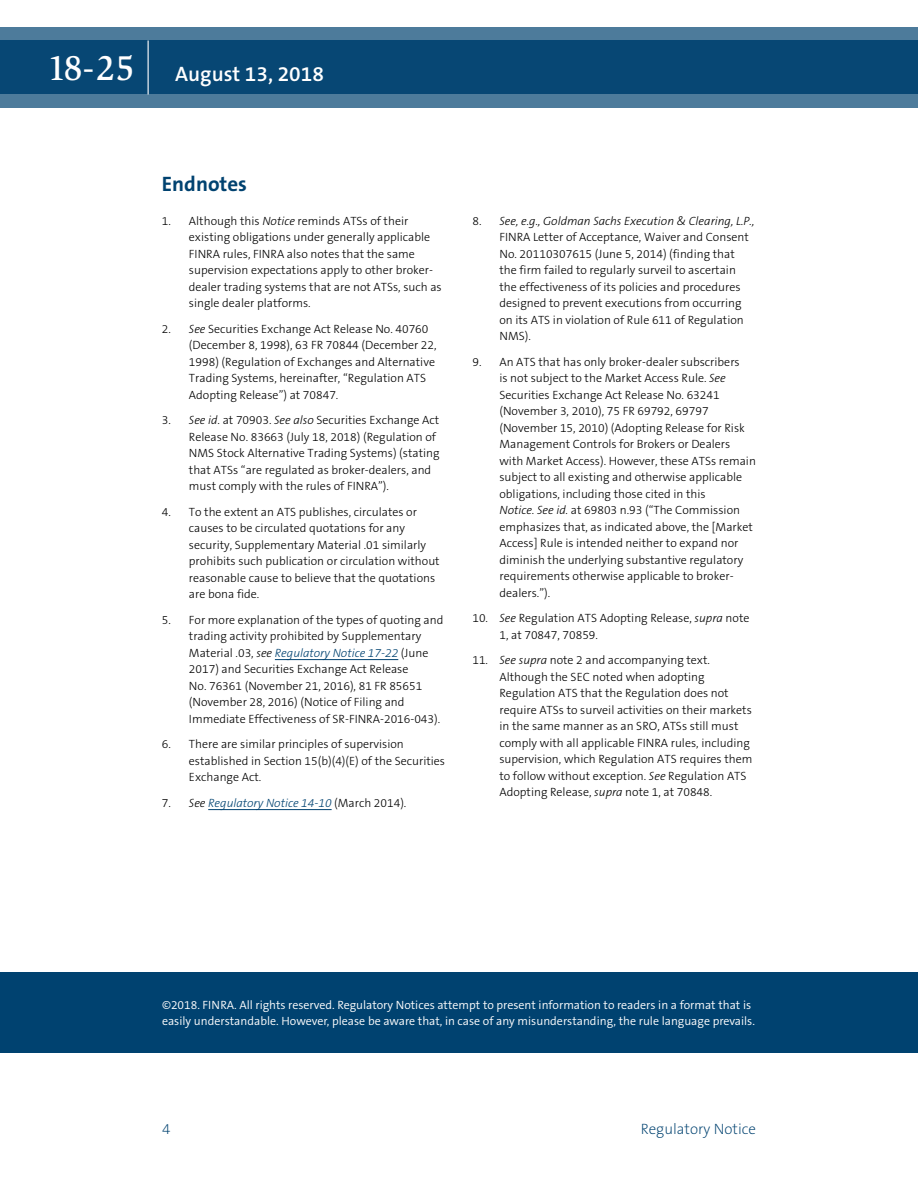
<style>
.page{position:relative;width:918px;height:1188px;background:#fff}
.page>*{position:absolute;margin:0;border:0;box-sizing:border-box;transform-origin:0 0}
.t1{font:600 21px "The Sans B6";color:#fff}
.t2{font:700 21px "The Sans B7";color:#004270}
.t3{font:200 15px "The Sans B2";color:#004270}
.t4{font:300 12px/16.5px "The Sans B3";color:#000}
.t5{font:300 12px/16.5px "The Sans B4";color:#fff}
.t6{font:italic 300 12px "The Sans B3";color:#004270}
.s1{font-family:"Slimbach LT";font-weight:500;font-size:36px}
.s2{font-style:italic}
.s3{font-style:italic;color:#004270}
.s4{font-style:normal;color:#000}
.s5{color:#000}
</style>
<div class="page">
<hr style="left:275px;top:659px;width:123px;height:1px;background:#004270">
<hr style="left:208px;top:809px;width:124px;height:1px;background:#004270">
<div style="left:0;top:972px;width:918px;height:81px;background:#004270"></div>
<svg style="left:0;top:27px;width:918px;height:81px;background:#1e5881"></svg>
<hr style="left:148px;top:40px;width:1px;height:54px;background:#fff">
<h1 class="t1" style="left:47px;top:62px;width:278px"><span class="s1">18-25</span> August 13, 2018</h1>
<h1 class="t2" style="left:162px;top:173px;width:87px">Endnotes</h1>
<p class="t4" style="left:189px;top:213px;width:254px;text-indent:-27px">1. Although this <span class="s2">Notice</span> reminds ATSs of their existing obligations under generally applicable FINRA rules, FINRA also notes that the same supervision expectations apply to other broker&shy;dealer trading systems that are not ATSs, such as single dealer platforms.</p>
<p class="t4" style="left:189px;top:321px;width:249px;text-indent:-27px">2. <span class="s2">See</span> Securities Exchange Act Release No. 40760 (December 8, 1998), 63 FR 70844 (December 22, 1998) (Regulation of Exchanges and Alternative Trading Systems, hereinafter, “Regulation ATS Adopting Release”) at 70847.</p>
<p class="t4" style="left:189px;top:412px;width:252px;text-indent:-27px">3. <span class="s2">See id</span>. at 70903. <span class="s2">See also</span> Securities Exchange Act Release No. 83663 (July 18, 2018) (Regulation of NMS Stock Alternative Trading Systems) (stating that ATSs “are regulated as broker-dealers, and must comply with the rules of FINRA”).</p>
<p class="t4" style="left:189px;top:504px;width:252px;text-indent:-27px">4. To the extent an ATS publishes, circulates or causes to be circulated quotations for any security, Supplementary Material .01 similarly prohibits such publication or circulation without reasonable cause to believe that the quotations are bona fide.</p>
<p class="t4" style="left:189px;top:612px;width:256px;text-indent:-27px">5. For more explanation of the types of quoting and trading activity prohibited by Supplementary Material .03, <span class="s2">see</span> <span class="s3">Regulatory Notice 17-22</span> (June 2017) and Securities Exchange Act Release<br>No. 76361 (November 21, 2016), 81 FR 85651 (November 28, 2016) (Notice of Filing and Immediate Effectiveness of SR-FINRA-2016-043).</p>
<p class="t4" style="left:189px;top:736px;width:258px;text-indent:-27px">6. There are similar principles of supervision established in Section 15(b)(4)(E) of the Securities<br>Exchange Act.</p>
<p class="t6" style="left:162px;top:796px;width:246px"><span class="s4">7.</span> <span class="s5">See</span> Regulatory Notice 14-10 <span class="s4">(March 2014).</span></p>
<p class="t4" style="left:499px;top:213px;width:257px;text-indent:-27px">8. <span class="s2">See, e.g., Goldman Sachs Execution &amp; Clearing, L.P., </span>FINRA Letter of Acceptance, Waiver and Consent No. 20110307615 (June 5, 2014) (finding that the firm failed to regularly surveil to ascertain the effectiveness of its policies and procedures designed to prevent executions from occurring on its ATS in violation of Rule 611 of Regulation NMS).</p>
<p class="t4" style="left:499px;top:354px;width:258px;text-indent:-27px">9. An ATS that has only broker-dealer subscribers<br>is not subject to the Market Access Rule. <span class="s2">See </span>Securities Exchange Act Release No. 63241 (November 3, 2010), 75 FR 69792, 69797 (November 15, 2010) (Adopting Release for Risk Management Controls for Brokers or Dealers with Market Access). However, these ATSs remain subject to all existing and otherwise applicable obligations, including those cited in this<br><span class="s2">Notice. See id.</span> at 69803 n.93 (“The Commission emphasizes that, as indicated above, the [Market Access] Rule is intended neither to expand nor diminish the underlying substantive regulatory requirements otherwise applicable to broker&shy;dealers.”).</p>
<p class="t4" style="left:499px;top:610px;width:252px;text-indent:-27px">10. <span class="s2">See</span> Regulation ATS Adopting Release, <span class="s2">supra</span> note<br>1, at 70847, 70859.</p>
<p class="t4" style="left:499px;top:652px;width:255px;text-indent:-27px">11. <span class="s2">See supra</span> note 2 and accompanying text.<br>Although the SEC noted when adopting Regulation ATS that the Regulation does not require ATSs to surveil activities on their markets in the same manner as an SRO, ATSs still must comply with all applicable FINRA rules, including supervision, which Regulation ATS requires them to follow without exception. <span class="s2">See</span> Regulation ATS Adopting Release, <span class="s2">supra</span> note 1, at 70848.</p>
<p class="t5" style="left:162px;top:997px;width:594px">©2018. FINRA. All rights reserved. Regulatory Notices attempt to present information to readers in a format that is easily understandable. However, please be aware that, in case of any misunderstanding, the rule language prevails.</p>
<p class="t3" style="left:162px;top:1121px;width:10px">4</p>
<p class="t3" style="left:641px;top:1121px;width:117px">Regulatory Notice</p>
</div>
